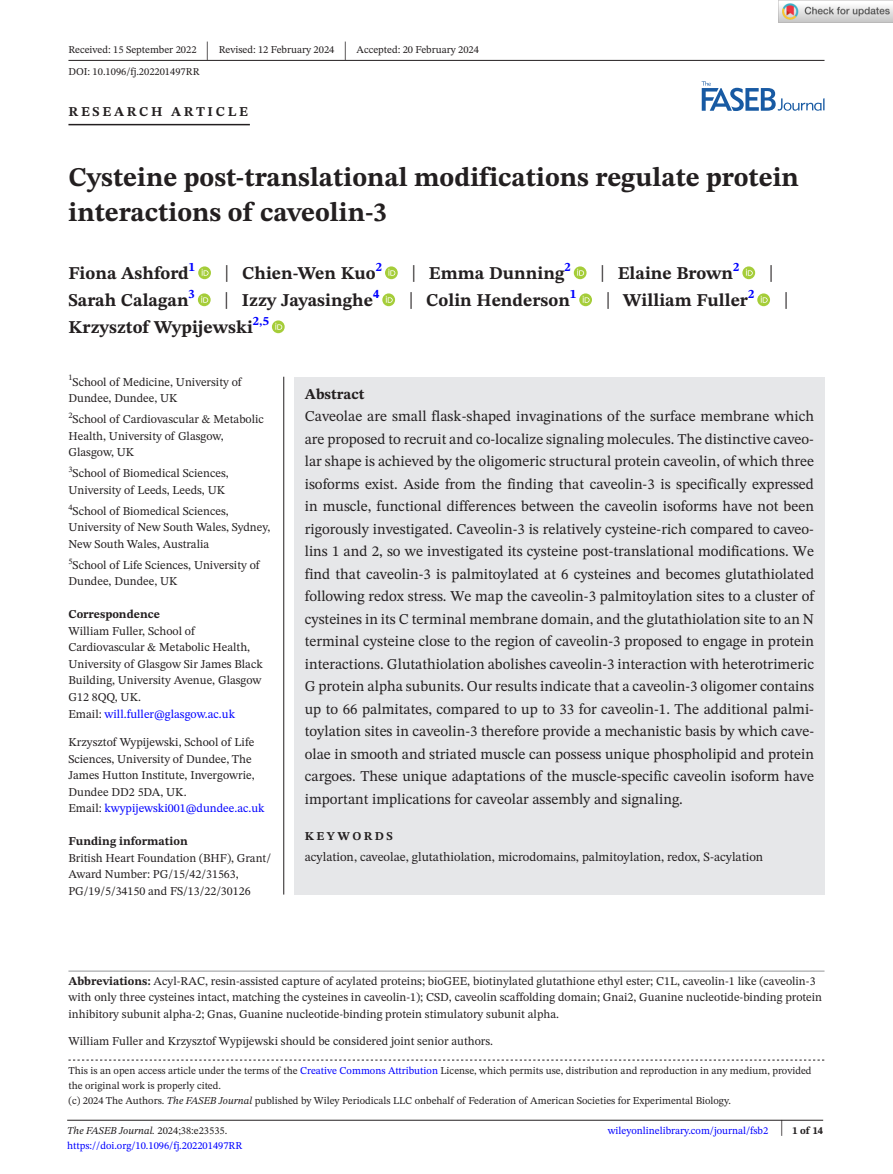
<style>
.page{position:relative;width:893px;height:1174px;background:#fff}
.page>*{position:absolute;margin:0;border:0;box-sizing:border-box;transform-origin:0 0}
.t1{font:700 27px/34.5px "STIX Two Text";color:#231f20}
.t2{font:25.65px "STIX Two Text";color:#231f20;scale:.49 1}
.t3{font:23.4px "STIX Two Text";color:#231f20;scale:.77 1}
.t4{font:700 18px "STIX Two Text";color:#231f20}
.t5{font:15px/22.5px "STIX Two Text";color:#231f20;text-align:justify}
.t6{font:700 15px "STIX Two Text";color:#231f20}
.t7{font:700 13.5px "STIX Two Text";letter-spacing:.2em;color:#231f20}
.t8{font:12.75px "STIX Two Text";color:#231f20}
.t9{font:12px/16.5px "STIX Two Text";color:#231f20}
.t10{font:700 12px "STIX Two Text";color:#231f20}
.t11{font:700 12px "STIX Two Text";letter-spacing:.2em;color:#231f20}
.t12{font:10.5px/15px "STIX Two Text";color:#231f20}
.t13{font:10.5px "STIX Two Text";color:#00f}
.t14{font:italic 10.5px "STIX Two Text";color:#231f20}
.t15{font:700 10.5px "STIX Two Text";color:#231f20}
.s1{font-weight:400;font-size:23.4px}
.s2{color:#00f}
.s3{font-weight:700}
.s4{font-style:italic}
.s5{font-style:normal}
.s6{font-weight:400;font-size:22.2px}
</style>
<div class="page">
<hr style="left:67px;top:1119px;width:756px;height:1px;background:#231f20">
<svg style="left:702px;top:81px;width:122px;height:30px"></svg>
<hr style="left:68px;top:60px;width:756px;height:1px;background:#231f20">
<hr style="left:68px;top:124px;width:182px;height:1px;background:#231f20">
<svg style="left:198px;top:266px;width:13px;height:13px"></svg>
<svg style="left:202px;top:269px;width:7px;height:7px"></svg>
<svg style="left:385px;top:266px;width:13px;height:13px"></svg>
<svg style="left:388px;top:269px;width:7px;height:7px"></svg>
<svg style="left:574px;top:266px;width:13px;height:13px"></svg>
<svg style="left:577px;top:269px;width:7px;height:7px"></svg>
<svg style="left:742px;top:266px;width:13px;height:13px"></svg>
<svg style="left:746px;top:269px;width:7px;height:7px"></svg>
<svg style="left:198px;top:293px;width:13px;height:13px"></svg>
<svg style="left:201px;top:296px;width:7px;height:7px"></svg>
<svg style="left:382px;top:293px;width:13px;height:13px"></svg>
<svg style="left:386px;top:296px;width:7px;height:7px"></svg>
<svg style="left:579px;top:293px;width:13px;height:13px"></svg>
<svg style="left:583px;top:296px;width:7px;height:7px"></svg>
<svg style="left:757px;top:293px;width:13px;height:13px"></svg>
<svg style="left:761px;top:296px;width:7px;height:7px"></svg>
<svg style="left:272px;top:320px;width:13px;height:13px"></svg>
<svg style="left:275px;top:323px;width:7px;height:7px"></svg>
<hr style="left:283px;top:377px;width:1px;height:517px;background:#231f20">
<div style="left:294px;top:377px;width:530px;height:494px;background:#e6e7e9"></div>
<div style="left:294px;top:870px;width:530px;height:24px;background:#e6e7e9"></div>
<svg style="left:68px;top:1059px;width:756px;height:1px"></svg>
<hr style="left:68px;top:970px;width:756px;height:1px;background:#939598">
<img style="left:779px;top:0;width:114px;height:23px">
<p class="t12" style="left:68px;top:42px;width:130px">Received: 15 September 2022</p>
<h2 class="t2" style="left:206px;top:32px;width:8px">|</h2>
<p class="t12" style="left:219px;top:42px;width:117px">Revised: 12 February 2024</p>
<h2 class="t2" style="left:344px;top:32px;width:8px">|</h2>
<p class="t12" style="left:357px;top:42px;width:124px">Accepted: 20 February 2024</p>
<p class="t12" style="left:68px;top:64px;width:133px">DOI: 10.1096/fj.202201497RR</p>
<p class="t7" style="left:68px;top:101px;width:181px">RESEARCH ARTICLE</p>
<h1 class="t1" style="left:68px;top:161px;width:732px">Cysteine post-translational modifications regulate protein interactions of caveolin-3</h1>
<p class="t4" style="left:68px;top:260px;width:128px">Fiona Ashford<sup>1</sup></p>
<p class="t4" style="left:225px;top:260px;width:159px"><span class="s1">|</span> Chien-Wen Kuo<sup>2</sup></p>
<p class="t4" style="left:411px;top:260px;width:161px"><span class="s1">|</span> Emma Dunning<sup>2</sup></p>
<p class="t4" style="left:600px;top:260px;width:141px"><span class="s1">|</span> Elaine Brown<sup>2</sup></p>
<h3 class="t3" style="left:769px;top:257px;width:8px">|</h3>
<p class="t4" style="left:68px;top:287px;width:128px">Sarah Calagan<sup>3</sup></p>
<p class="t4" style="left:224px;top:287px;width:156px"><span class="s1">|</span> Izzy Jayasinghe<sup>4</sup></p>
<p class="t4" style="left:409px;top:287px;width:169px"><span class="s1">|</span> Colin Henderson<sup>1</sup></p>
<p class="t4" style="left:606px;top:287px;width:150px"><span class="s1">|</span> William Fuller<sup>2</sup></p>
<h3 class="t3" style="left:784px;top:284px;width:8px">|</h3>
<p class="t4" style="left:68px;top:314px;width:202px">Krzysztof Wypijewski<sup>2,5</sup></p>
<p class="t9" style="left:68px;top:373px;width:175px"><sup>1</sup>School of Medicine, University of<br>Dundee, Dundee, UK</p>
<p class="t9" style="left:68px;top:411px;width:197px"><sup>2</sup>School of Cardiovascular &amp; Metabolic<br>Health, University of Glasgow,<br>Glasgow, UK</p>
<p class="t9" style="left:68px;top:465px;width:162px"><sup>3</sup>School of Biomedical Sciences,<br>University of Leeds, Leeds, UK</p>
<p class="t9" style="left:68px;top:502px;width:203px"><sup>4</sup>School of Biomedical Sciences,<br>University of New South Wales, Sydney,<br>New South Wales, Australia</p>
<p class="t9" style="left:68px;top:556px;width:193px"><sup>5</sup>School of Life Sciences, University of<br>Dundee, Dundee, UK</p>
<p class="t10" style="left:68px;top:606px;width:93px">Correspondence</p>
<p class="t9" style="left:68px;top:622px;width:196px">William Fuller, School of<br>Cardiovascular &amp; Metabolic Health,<br>University of Glasgow Sir James Black<br>Building, University Avenue, Glasgow<br>G12 8QQ, UK.<br>Email: <span class="s2">will.fuller@glasgow.ac.uk</span></p>
<p class="t9" style="left:68px;top:733px;width:198px">Krzysztof Wypijewski, School of Life Sciences, University of Dundee, The James Hutton Institute, Invergowrie, Dundee DD2 5DA, UK.<br>Email: <span class="s2">kwypijewski001@dundee.ac.uk</span></p>
<p class="t10" style="left:68px;top:832px;width:121px">Funding information</p>
<p class="t9" style="left:68px;top:849px;width:204px">British Heart Foundation (BHF), Grant/<br>Award Number: PG/15/42/31563,<br>PG/19/5/34150 and FS/13/22/30126</p>
<p class="t6" style="left:305px;top:383px;width:61px">Abstract</p>
<p class="t5" style="left:305px;top:405px;width:511px">Caveolae are small flask-shaped invaginations of the surface membrane which are proposed to recruit and co-localize signaling molecules. The distinctive caveo&shy;lar shape is achieved by the oligomeric structural protein caveolin, of which three isoforms exist. Aside from the finding that caveolin-3 is specifically expressed in muscle, functional differences between the caveolin isoforms have not been rigorously investigated. Caveolin-3 is relatively cysteine-rich compared to caveo&shy;lins 1 and 2, so we investigated its cysteine post-translational modifications. We find that caveolin-3 is palmitoylated at 6 cysteines and becomes glutathiolated following redox stress. We map the caveolin-3 palmitoylation sites to a cluster of cysteines in its C terminal membrane domain, and the glutathiolation site to an N terminal cysteine close to the region of caveolin-3 proposed to engage in protein interactions. Glutathiolation abolishes caveolin-3 interaction with heterotrimeric G protein alpha subunits. Our results indicate that a caveolin-3 oligomer contains up to 66 palmitates, compared to up to 33 for caveolin-1. The additional palmi&shy;toylation sites in caveolin-3 therefore provide a mechanistic basis by which cave&shy;olae in smooth and striated muscle can possess unique phospholipid and protein cargoes. These unique adaptations of the muscle-specific caveolin isoform have important implications for caveolar assembly and signaling.</p>
<p class="t11" style="left:305px;top:827px;width:90px">KEYWORDS</p>
<p class="t8" style="left:305px;top:847px;width:460px">acylation, caveolae, glutathiolation, microdomains, palmitoylation, redox, S-acylation</p>
<p class="t9" style="left:68px;top:972px;width:755px"><span class="s3">Abbreviations:</span> Acyl-RAC, resin-assisted capture of acylated proteins; bioGEE, biotinylated glutathione ethyl ester; C1L, caveolin-1 like (caveolin-3 with only three cysteines intact, matching the cysteines in caveolin-1); CSD, caveolin scaffolding domain; Gnai2, Guanine nucleotide-binding protein inhibitory subunit alpha-2; Gnas, Guanine nucleotide-binding protein stimulatory subunit alpha.</p>
<p class="t9" style="left:68px;top:1032px;width:426px">William Fuller and Krzysztof Wypijewski should be considered joint senior authors.</p>
<p class="t12" style="left:68px;top:1063px;width:745px">This is an open access article under the terms of the <span class="s2">Creative Commons Attribution</span> License, which permits use, distribution and reproduction in any medium, provided the original work is properly cited.<br>(c) 2024 The Authors. <span class="s4">The FASEB Journal</span> published by Wiley Periodicals LLC onbehalf of Federation of American Societies for Experimental Biology.</p>
<p class="t14" style="left:67px;top:1123px;width:162px">The FASEB Journal. <span class="s5">2024;38:e23535.</span></p>
<p class="t15" style="left:780px;top:1123px;width:45px"><span class="s6">|</span> 1 of 14</p>
<p class="t13" style="left:67px;top:1138px;width:177px">https://doi.org/10.1096/fj.202201497RR</p>
<p class="t13" style="left:608px;top:1123px;width:162px">wileyonlinelibrary.com/journal/fsb2</p>
</div>
